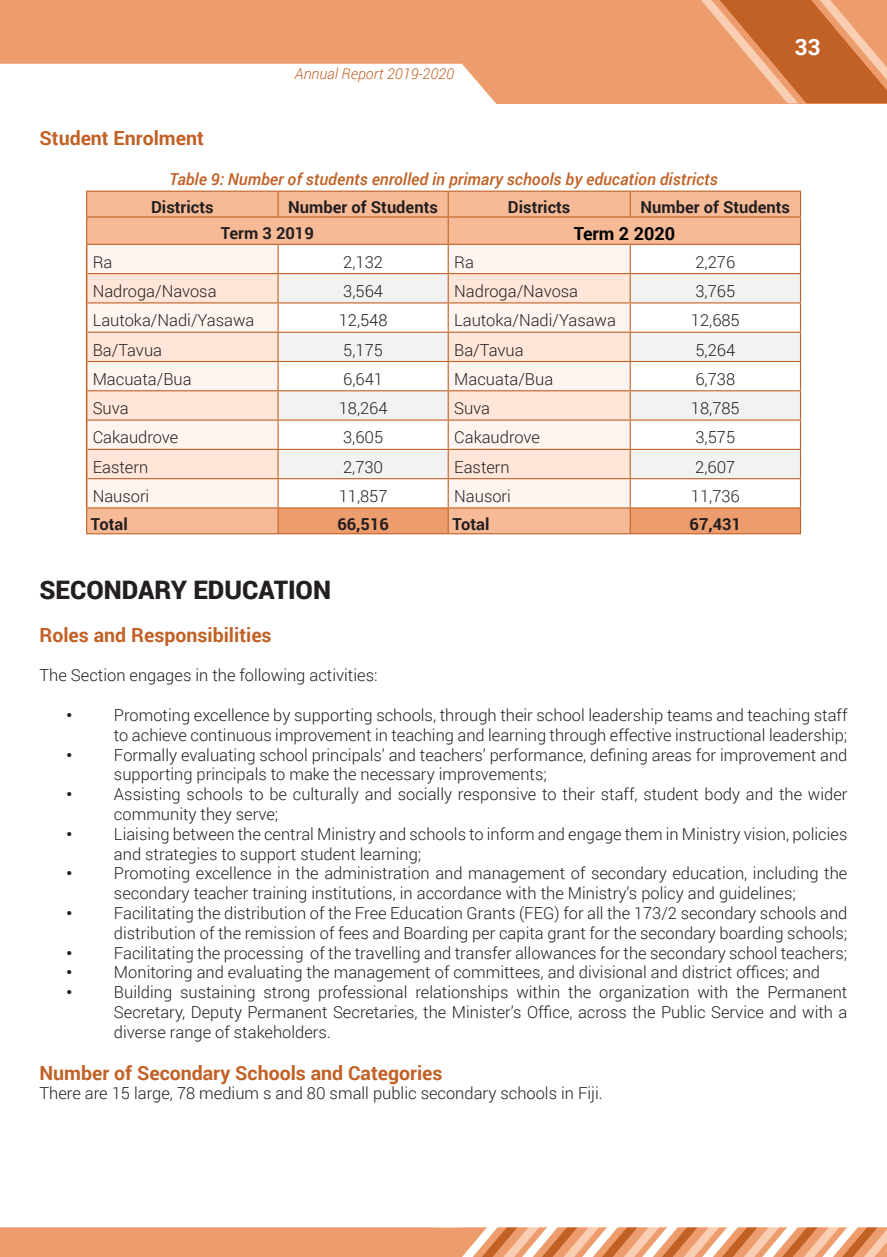
<style>
.page{position:relative;width:887px;height:1257px;background:#fff}
.page>*{position:absolute;margin:0;border:0;box-sizing:border-box;transform-origin:0 0}
.No_Spacing{font:900 25.5px "Roboto";color:#231f20}
.t1{font:700 22.5px "Roboto";color:#fff}
.No_Spacing-2{font:700 19.5px "Roboto";color:#c16125}
.t2{font:700 18px "Roboto";color:#000}
.No_Spacing-3{font:300 16.5px/19.8px "Roboto";color:#231f20}
.t3{font:700 16.5px "Roboto";color:#231f20}
.t4{font:italic 500 16.5px "Roboto";color:#c16125}
.t5{font:16.5px "Tw Cen";color:#231f20}
.t6{font:italic 300 15px "Roboto";color:#c16125}
</style>
<div class="page">
<div style="left:0;top:0;width:887px;height:103px;background:#ed9d6d"></div>
<div style="left:0;top:64px;width:498px;height:40px;background:#fff"></div>
<div style="left:87px;top:192px;width:191px;height:341px;background:#f7ba97"></div>
<div style="left:87px;top:245px;width:191px;height:262px;background:#fff5f0"></div>
<svg style="left:87px;top:274px;width:191px;height:204px;fill:#ffe6d9"></svg>
<hr style="left:86px;top:216px;width:192px;height:1px;background:#c16125">
<hr style="left:87px;top:273px;width:191px;height:1px;background:#c16125">
<hr style="left:87px;top:302px;width:191px;height:1px;background:#c16125">
<hr style="left:87px;top:332px;width:191px;height:1px;background:#c16125">
<hr style="left:87px;top:361px;width:191px;height:1px;background:#c16125">
<hr style="left:87px;top:390px;width:191px;height:1px;background:#c16125">
<hr style="left:87px;top:419px;width:191px;height:2px;background:#c16125">
<hr style="left:87px;top:449px;width:191px;height:1px;background:#c16125">
<hr style="left:87px;top:478px;width:191px;height:1px;background:#c16125">
<hr style="left:86px;top:361px;width:1px;height:30px;background:#c16125">
<svg style="left:86px;top:391px;width:1px;height:58px"></svg>
<hr style="left:86px;top:449px;width:1px;height:30px;background:#c16125">
<hr style="left:86px;top:191px;width:192px;height:1px;background:#c16125">
<hr style="left:278px;top:191px;width:170px;height:1px;background:#c16125">
<hr style="left:448px;top:191px;width:182px;height:1px;background:#c16125">
<hr style="left:630px;top:191px;width:171px;height:1px;background:#c16125">
<svg style="left:86px;top:192px;width:1px;height:169px"></svg>
<hr style="left:86px;top:244px;width:192px;height:1px;background:#c16125">
<hr style="left:86px;top:507px;width:192px;height:1px;background:#c16125">
<svg style="left:86px;top:479px;width:1px;height:54px"></svg>
<svg style="left:278px;top:192px;width:523px;height:341px"></svg>
<hr style="left:86px;top:533px;width:192px;height:1px;background:#c16125">
<hr style="left:278px;top:533px;width:170px;height:1px;background:#c16125">
<hr style="left:448px;top:533px;width:182px;height:1px;background:#c16125">
<hr style="left:630px;top:533px;width:171px;height:1px;background:#c16125">
<svg style="left:701px;top:0;width:186px;height:103px"></svg>
<svg style="left:0;top:1227px;width:887px;height:30px"></svg>
<p class="t6" style="left:295px;top:64px;width:161px">Annual Report 2019-2020</p>
<h2 class="t1" style="left:795px;top:31px;width:27px">33</h2>
<p class="No_Spacing-2" style="left:40px;top:124px;width:166px">Student Enrolment</p>
<p class="t4" style="left:169px;top:167px;width:550px">Table 9: Number of students enrolled in primary schools by education districts</p>
<p class="t3" style="left:151px;top:195px;width:64px">Districts</p>
<p class="t3" style="left:288px;top:195px;width:151px">Number of Students</p>
<p class="t3" style="left:508px;top:195px;width:64px">Districts</p>
<p class="t3" style="left:640px;top:195px;width:151px">Number of Students</p>
<p class="t3" style="left:221px;top:221px;width:94px">Term 3 2019</p>
<p class="t2" style="left:574px;top:221px;width:103px">Term 2 2020</p>
<p class="No_Spacing-3" style="left:93px;top:251px;width:21px">Ra</p>
<p class="No_Spacing-3" style="left:343px;top:251px;width:41px">2,132</p>
<p class="No_Spacing-3" style="left:454px;top:251px;width:21px">Ra</p>
<p class="No_Spacing-3" style="left:695px;top:251px;width:41px">2,276</p>
<p class="No_Spacing-3" style="left:93px;top:281px;width:125px">Nadroga/Navosa</p>
<p class="No_Spacing-3" style="left:343px;top:281px;width:41px">3,564</p>
<p class="No_Spacing-3" style="left:454px;top:281px;width:125px">Nadroga/Navosa</p>
<p class="No_Spacing-3" style="left:695px;top:281px;width:41px">3,765</p>
<p class="No_Spacing-3" style="left:93px;top:310px;width:163px">Lautoka/Nadi/Yasawa</p>
<p class="No_Spacing-3" style="left:339px;top:310px;width:50px">12,548</p>
<p class="No_Spacing-3" style="left:454px;top:310px;width:163px">Lautoka/Nadi/Yasawa</p>
<p class="No_Spacing-3" style="left:691px;top:310px;width:50px">12,685</p>
<p class="No_Spacing-3" style="left:93px;top:339px;width:71px">Ba/Tavua</p>
<p class="No_Spacing-3" style="left:343px;top:339px;width:41px">5,175</p>
<p class="No_Spacing-3" style="left:454px;top:339px;width:71px">Ba/Tavua</p>
<p class="No_Spacing-3" style="left:695px;top:339px;width:41px">5,264</p>
<p class="No_Spacing-3" style="left:93px;top:368px;width:100px">Macuata/Bua</p>
<p class="No_Spacing-3" style="left:343px;top:368px;width:41px">6,641</p>
<p class="No_Spacing-3" style="left:454px;top:368px;width:100px">Macuata/Bua</p>
<p class="No_Spacing-3" style="left:695px;top:368px;width:41px">6,738</p>
<p class="No_Spacing-3" style="left:93px;top:398px;width:37px">Suva</p>
<p class="No_Spacing-3" style="left:339px;top:398px;width:50px">18,264</p>
<p class="No_Spacing-3" style="left:454px;top:398px;width:37px">Suva</p>
<p class="No_Spacing-3" style="left:691px;top:398px;width:50px">18,785</p>
<p class="No_Spacing-3" style="left:93px;top:427px;width:87px">Cakaudrove</p>
<p class="No_Spacing-3" style="left:343px;top:427px;width:42px">3,605</p>
<p class="No_Spacing-3" style="left:454px;top:427px;width:87px">Cakaudrove</p>
<p class="No_Spacing-3" style="left:695px;top:427px;width:41px">3,575</p>
<p class="No_Spacing-3" style="left:93px;top:456px;width:57px">Eastern</p>
<p class="No_Spacing-3" style="left:343px;top:456px;width:42px">2,730</p>
<p class="No_Spacing-3" style="left:454px;top:456px;width:57px">Eastern</p>
<p class="No_Spacing-3" style="left:695px;top:456px;width:42px">2,607</p>
<p class="No_Spacing-3" style="left:93px;top:486px;width:58px">Nausori</p>
<p class="No_Spacing-3" style="left:339px;top:486px;width:50px">11,857</p>
<p class="No_Spacing-3" style="left:454px;top:486px;width:58px">Nausori</p>
<p class="No_Spacing-3" style="left:691px;top:486px;width:50px">11,736</p>
<p class="t3" style="left:91px;top:512px;width:38px">Total</p>
<p class="t3" style="left:337px;top:512px;width:53px">66,516</p>
<p class="t3" style="left:452px;top:512px;width:38px">Total</p>
<p class="t3" style="left:690px;top:512px;width:53px">67,431</p>
<p class="No_Spacing" style="left:40px;top:571px;width:293px">SECONDARY EDUCATION</p>
<p class="No_Spacing-2" style="left:40px;top:621px;width:234px">Roles and Responsibilities</p>
<p class="No_Spacing-3" style="left:40px;top:665px;width:340px">The Section engages in the following activities:</p>
<p class="t5" style="left:67px;top:706px;width:7px">•</p>
<p class="No_Spacing-3" style="left:114px;top:705px;width:735px">Promoting excellence by supporting schools, through their school leadership teams and teaching staff to achieve continuous improvement in teaching and learning through effective instructional leadership;</p>
<p class="t5" style="left:67px;top:745px;width:7px">•</p>
<p class="No_Spacing-3" style="left:114px;top:744px;width:735px">Formally evaluating school principals’ and teachers’ performance, defining areas for improvement and supporting principals to make the necessary improvements;</p>
<p class="t5" style="left:67px;top:785px;width:7px">•</p>
<p class="No_Spacing-3" style="left:114px;top:784px;width:735px">Assisting schools to be culturally and socially responsive to their staff, student body and the wider community they serve;</p>
<p class="t5" style="left:67px;top:825px;width:7px">•</p>
<p class="No_Spacing-3" style="left:114px;top:823px;width:735px">Liaising between the central Ministry and schools to inform and engage them in Ministry vision, policies and strategies to support student learning;</p>
<p class="t5" style="left:67px;top:864px;width:7px">•</p>
<p class="No_Spacing-3" style="left:114px;top:863px;width:735px">Promoting excellence in the administration and management of secondary education, including the secondary teacher training institutions, in accordance with the Ministry’s policy and guidelines;</p>
<p class="t5" style="left:67px;top:904px;width:7px">•</p>
<p class="No_Spacing-3" style="left:114px;top:903px;width:735px">Facilitating the distribution of the Free Education Grants (FEG) for all the 173/2 secondary schools and distribution of the remission of fees and Boarding per capita grant for the secondary boarding schools;</p>
<p class="t5" style="left:67px;top:943px;width:7px">•</p>
<p class="No_Spacing-3" style="left:114px;top:942px;width:735px">Facilitating the processing of the travelling and transfer allowances for the secondary school teachers;</p>
<p class="t5" style="left:67px;top:963px;width:7px">•</p>
<p class="No_Spacing-3" style="left:114px;top:962px;width:708px">Monitoring and evaluating the management of committees, and divisional and district offices; and</p>
<p class="t5" style="left:67px;top:983px;width:7px">•</p>
<p class="No_Spacing-3" style="left:114px;top:982px;width:735px;text-align:justify">Building sustaining strong professional relationships within the organization with the Permanent Secretary, Deputy Permanent Secretaries, the Minister’s Office, across the Public Service and with a diverse range of stakeholders.</p>
<p class="No_Spacing-2" style="left:40px;top:1059px;width:405px">Number of Secondary Schools and Categories</p>
<p class="No_Spacing-3" style="left:40px;top:1083px;width:565px">There are 15 large, 78 medium s and 80 small public secondary schools in Fiji.</p>
</div>
